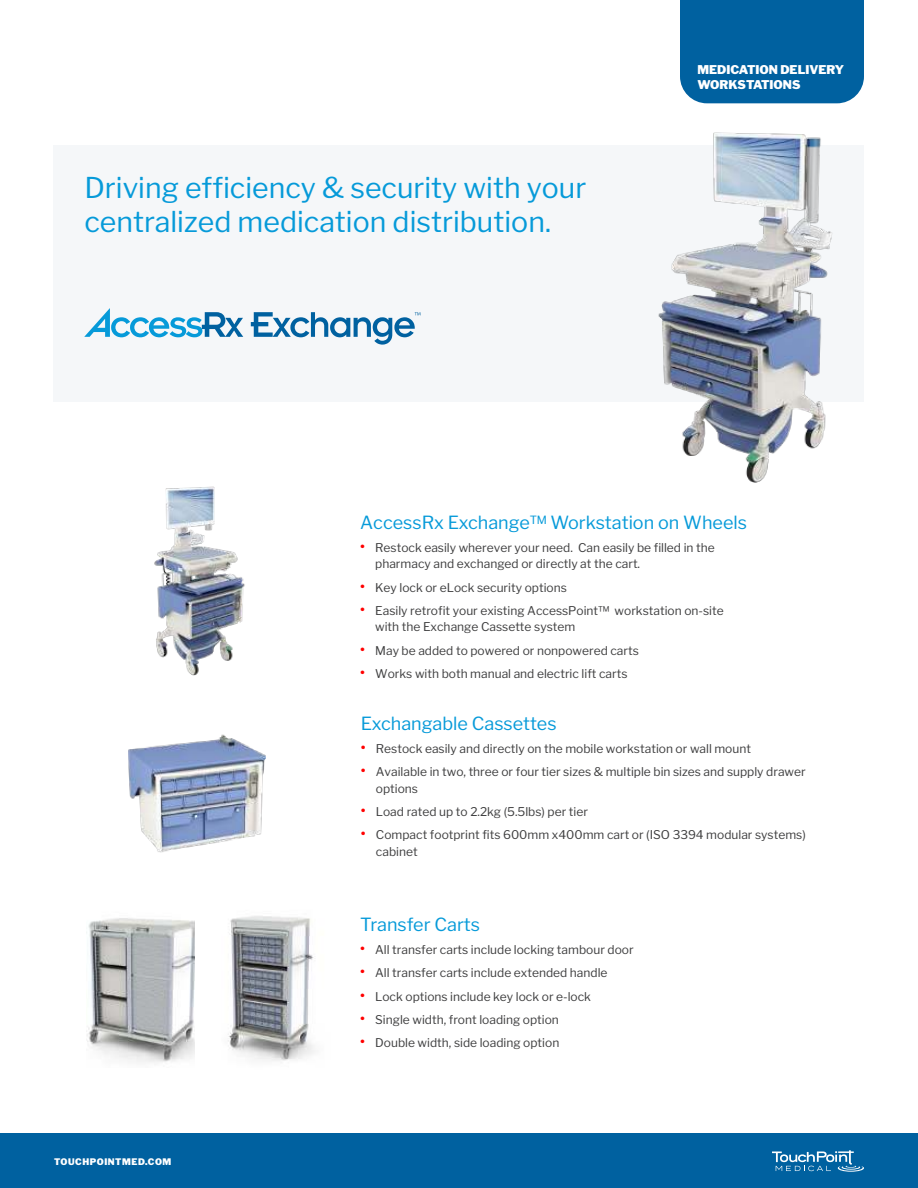
<style>
.page{position:relative;width:918px;height:1188px;background:#fff}
.page>*{position:absolute;margin:0;border:0;box-sizing:border-box;transform-origin:0 0}
.t1{font:28.5px/34.2px "Libre Franklin";color:#069ad9}
.t2{font:18px "Libre Franklin";color:#069ad9}
.t3{font:12px/16.5px "Libre Franklin";color:#3e3e3f}
.t4{font:900 12px/14.4px "Libre Franklin";color:#fff}
.t5{font:900 9px "Libre Franklin";letter-spacing:.06em;color:#fff}
.s1{font-weight:600;font-size:15px;color:#f00}
</style>
<div class="page">
<div style="left:0;top:1134px;width:918px;height:54px;background:#0061a0"></div>
<svg style="left:772px;top:1150px;width:92px;height:22px"></svg>
<div style="left:680px;top:0;width:184px;height:103px;background:#0061a0"></div>
<img style="left:86px;top:918px;width:109px;height:145px">
<img style="left:228px;top:916px;width:87px;height:145px">
<img style="left:128px;top:734px;width:138px;height:119px">
<div style="left:54px;top:145px;width:810px;height:257px;background:#f5f7f9"></div>
<img style="left:658px;top:132px;width:174px;height:350px">
<svg style="left:251px;top:312px;width:169px;height:33px"></svg>
<svg style="left:84px;top:308px;width:159px;height:29px"></svg>
<img style="left:154px;top:486px;width:91px;height:190px">
<h1 class="t1" style="left:84px;top:171px;width:504px">Driving efficiency &amp; security with your centralized medication distribution.</h1>
<p class="t4" style="left:697px;top:63px;width:148px">MEDICATION DELIVERY<br>WORKSTATIONS</p>
<h2 class="t2" style="left:360px;top:513px;width:388px">AccessRx Exchange™ Workstation on Wheels</h2>
<p class="t3" style="left:375px;top:539px;width:341px;text-indent:-15px"><span class="s1">•</span> Restock easily wherever your need. Can easily be filled in the pharmacy and exchanged or directly at the cart.</p>
<p class="t3" style="left:360px;top:579px;width:208px"><span class="s1">•</span> Key lock or eLock security options</p>
<p class="t3" style="left:375px;top:603px;width:350px;text-indent:-15px"><span class="s1">•</span> Easily retrofit your existing AccessPoint™ workstation on-site with the Exchange Cassette system</p>
<p class="t3" style="left:360px;top:642px;width:280px"><span class="s1">•</span> May be added to powered or nonpowered carts</p>
<p class="t3" style="left:360px;top:665px;width:269px"><span class="s1">•</span> Works with both manual and electric lift carts</p>
<h2 class="t2" style="left:361px;top:712px;width:197px">Exchangable Cassettes</h2>
<p class="t3" style="left:361px;top:740px;width:392px"><span class="s1">•</span> Restock easily and directly on the mobile workstation or wall mount</p>
<p class="t3" style="left:376px;top:764px;width:431px;text-indent:-15px"><span class="s1">•</span> Available in two, three or four tier sizes &amp; multiple bin sizes and supply drawer options</p>
<p class="t3" style="left:361px;top:803px;width:229px"><span class="s1">•</span> Load rated up to 2.2kg (5.5lbs) per tier</p>
<p class="t3" style="left:376px;top:827px;width:431px;text-indent:-15px"><span class="s1">•</span> Compact footprint fits 600mm x400mm cart or (ISO 3394 modular systems) cabinet</p>
<p class="t5" style="left:54px;top:1158px;width:119px">TOUCHPOINTMED.COM</p>
<h2 class="t2" style="left:360px;top:916px;width:121px">Transfer Carts</h2>
<p class="t3" style="left:360px;top:941px;width:275px"><span class="s1">•</span> All transfer carts include locking tambour door</p>
<p class="t3" style="left:360px;top:965px;width:249px"><span class="s1">•</span> All transfer carts include extended handle</p>
<p class="t3" style="left:360px;top:988px;width:232px"><span class="s1">•</span> Lock options include key lock or e-lock</p>
<p class="t3" style="left:360px;top:1011px;width:200px"><span class="s1">•</span> Single width, front loading option</p>
<p class="t3" style="left:360px;top:1034px;width:201px"><span class="s1">•</span> Double width, side loading option</p>
</div>
